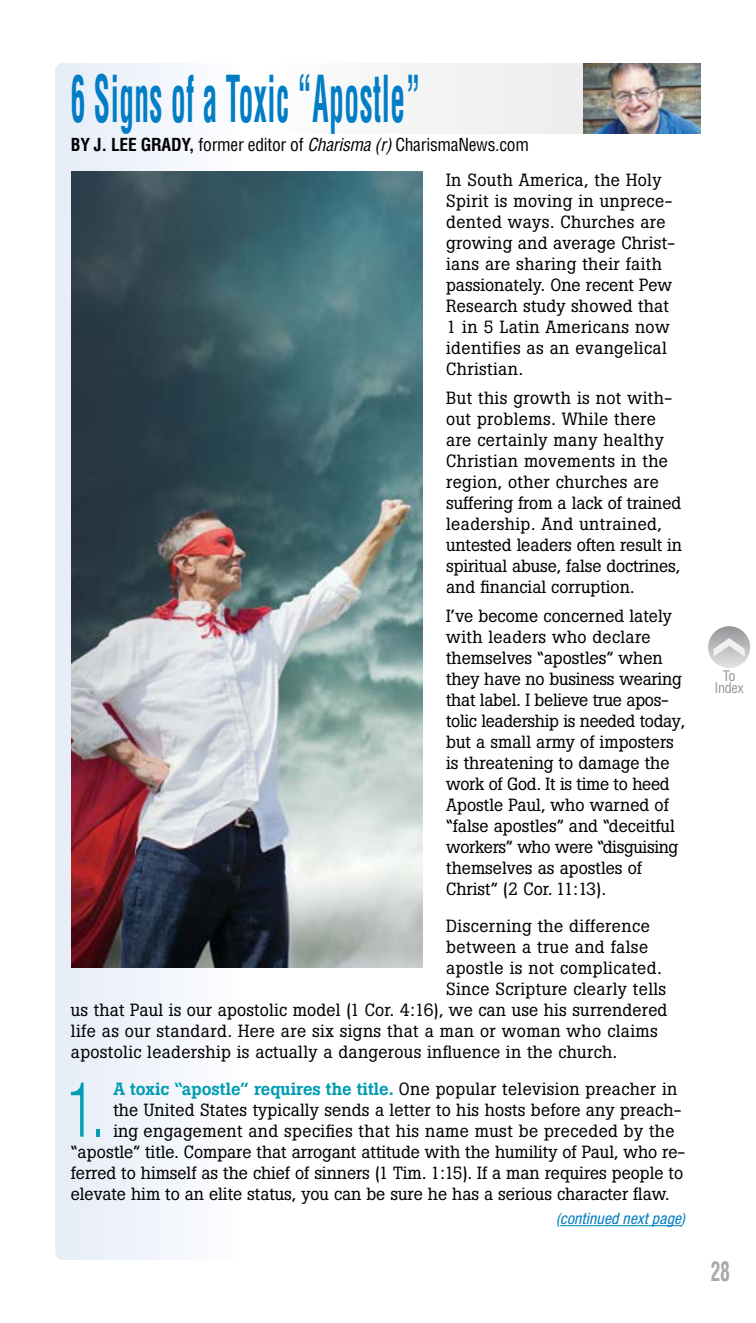
<style>
.page{position:relative;width:756px;height:1323px;background:#fff}
.page>*{position:absolute;margin:0;border:0;box-sizing:border-box;transform-origin:0 0}
.t1{font:300 condensed 76.3px "Helvetica Neue LT Std";color:#009cb3;scale:.75 1}
.t2{font:700 condensed 63px "Helvetica";letter-spacing:.02em;color:#007dc5;scale:.46 1}
.t3{font:700 condensed 26.25px "Helvetica";color:#a7a9ac;scale:.75 1}
.t4{font:17.5px/21px "Boton";letter-spacing:.01em;color:#000}
.t5{font:500 17.5px "Boton";color:#009cb3}
.t6{font:condensed 17.5px "Helvetica";letter-spacing:-.015em;color:#000}
.t7{font:italic condensed 15.75px "Helvetica Neue LT Std";letter-spacing:.01em;color:#007dc5}
.t8{font:condensed 14.17px/12.2px "Helvetica";letter-spacing:-.025em;color:#939598;text-align:center}
.s1{font-weight:700}
.s2{font-style:italic}
.s3{font-weight:400;color:#000}
</style>
<div class="page">
<div style="left:260px;top:63px;width:441px;height:71px;background:#f4f4f5"></div>
<svg style="left:55px;top:63px;width:189px;height:1197px"></svg>
<img style="left:583px;top:63px;width:118px;height:71px">
<hr style="left:560px;top:1225px;width:121px;height:1px;background:#007dc5">
<img style="left:72px;top:172px;width:351px;height:795px">
<div style="left:708px;top:626px;width:42px;height:42px;background:linear-gradient(to bottom,#949799,#e1e3e3);border-radius:21px"></div>
<svg style="left:714px;top:638px;width:31px;height:19px"></svg>
<h2 class="t2" style="left:71px;top:60px;width:761px">6 Signs of a Toxic “Apostle”</h2>
<p class="t6" style="left:71px;top:133px;width:460px"><span class="s1">BY J. LEE GRADY,</span> former editor of <span class="s2">Charisma (r)</span> CharismaNews.com</p>
<p class="t4" style="left:446px;top:170px;width:230px">In South America, the Holy<br>Spirit is moving in unprece&shy;dented ways. Churches are growing and average Christ&shy;ians are sharing their faith passionately. One recent Pew<br>Research study showed that<br>1 in 5 Latin Americans now identifies as an evangelical<br>Christian.</p>
<p class="t4" style="left:446px;top:388px;width:237px">But this growth is not with&shy;out problems. While there are certainly many healthy<br>Christian movements in the region, other churches are suffering from a lack of trained leadership. And untrained, untested leaders often result in spiritual abuse, false doctrines, and financial corruption.</p>
<p class="t4" style="left:446px;top:606px;width:240px">I’ve become concerned lately with leaders who declare themselves “apostles” when they have no business wearing that label. I believe true apos&shy;tolic leadership is needed today, but a small army of imposters is threatening to damage the work of God. It is time to heed<br>Apostle Paul, who warned of “false apostles” and “deceitful workers” who were “disguising themselves as apostles of<br>Christ” (2 Cor. 11:13).</p>
<p class="t4" style="left:446px;top:915px;width:205px">Discerning the difference</p>
<p class="t4" style="left:446px;top:936px;width:203px">between a true and false</p>
<p class="t4" style="left:446px;top:957px;width:217px">apostle is not complicated.</p>
<p class="t4" style="left:446px;top:978px;width:222px">Since Scripture clearly tells</p>
<p class="t4" style="left:71px;top:999px;width:598px">us that Paul is our apostolic model (1 Cor. 4:16), we can use his surrendered</p>
<p class="t4" style="left:71px;top:1020px;width:589px">life as our standard. Here are six signs that a man or woman who claims</p>
<p class="t4" style="left:71px;top:1041px;width:548px">apostolic leadership is actually a dangerous influence in the church.</p>
<h1 class="t1" style="left:67px;top:1066px;width:53px">1.</h1>
<p class="t5" style="left:113px;top:1078px;width:566px">A toxic “apostle” requires the title. <span class="s3">One popular television preacher in</span></p>
<p class="t4" style="left:113px;top:1099px;width:570px">the United States typically sends a letter to his hosts before any preach-</p>
<p class="t4" style="left:113px;top:1120px;width:563px">ing engagement and specifies that his name must be preceded by the</p>
<p class="t4" style="left:71px;top:1141px;width:616px">“apostle” title. Compare that arrogant attitude with the humility of Paul, who re-</p>
<p class="t4" style="left:71px;top:1162px;width:614px">ferred to himself as the chief of sinners (1 Tim. 1:15). If a man requires people to</p>
<p class="t4" style="left:71px;top:1183px;width:600px">elevate him to an elite status, you can be sure he has a serious character flaw.</p>
<p class="t7" style="left:556px;top:1209px;width:130px">(continued next page)</p>
<p class="t8" style="left:714px;top:670px;width:31px">To<br>Index</p>
<h3 class="t3" style="left:711px;top:1255px;width:27px">28</h3>
</div>
